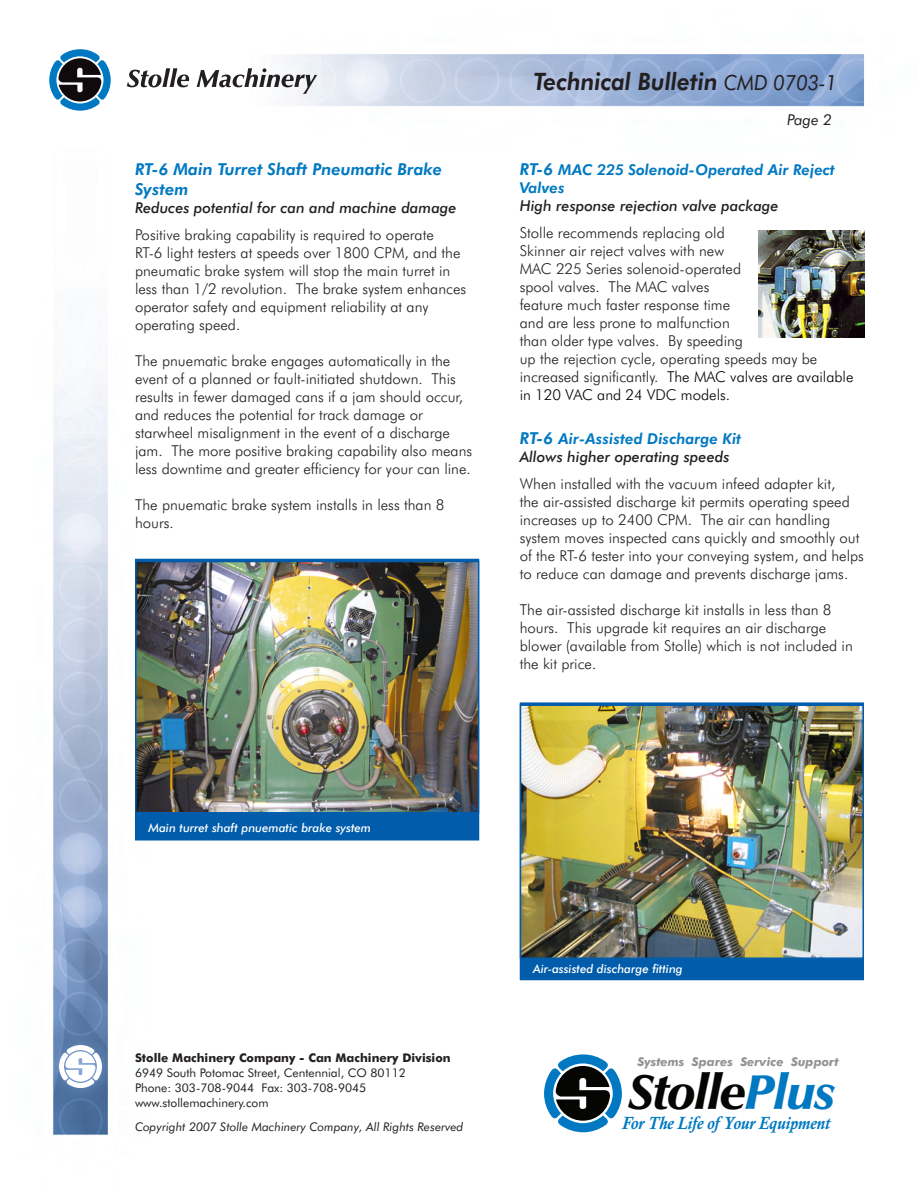
<style>
.page{position:relative;width:918px;height:1188px;background:#fff}
.page>*{position:absolute;margin:0;border:0;box-sizing:border-box;transform-origin:0 0}
.t1{font:italic 900 49.35px "Zapf Humanist 601 BT";letter-spacing:-.025em;color:#050504}
.t2{font:italic 800 24px "Futura BT";color:#231f20;scale:.94 1}
.t3{font:italic 700 18px "Calisto";letter-spacing:-.01em;color:#0079c2;scale:.92 1}
.t4{font:italic 800 16.5px/19.8px "Futura BT";color:#0079c2}
.t5{font:300 15px/18px "Futura BT";color:#231f20}
.t6{font:italic 500 15px "Futura BT";color:#231f20}
.t7{font:italic 800 15px/18px "Futura BT";color:#0079c2}
.t8{font:italic 15px "Futura BT";color:#231f20}
.t9{font:italic 700 12.15px "Futura BT";color:#919396}
.t10{font:12px/15px "Futura BT";color:#231f20}
.t11{font:italic 500 12px "Futura BT";color:#fff}
.t12{font:italic 12px "Futura BT";color:#231f20}
.t13{font:700 12px "Futura BT";color:#231f20}
.s1{font-weight:400;font-size:21px}
.s2{font-size:16.5px}
.s3{color:#040503}
.s4{color:#0079c2}
</style>
<div class="page">
<img style="left:52px;top:54px;width:813px;height:1081px">
<svg style="left:59px;top:1045px;width:43px;height:43px"></svg>
<svg style="left:127px;top:68px;width:62px;height:19px"></svg>
<svg style="left:197px;top:68px;width:120px;height:26px"></svg>
<svg style="left:49px;top:49px;width:62px;height:62px"></svg>
<div style="left:136px;top:559px;width:342px;height:281px;background:#015dab"></div>
<img style="left:138px;top:564px;width:338px;height:247px">
<div style="left:135px;top:561px;width:344px;height:253px;border:2px solid #015dab"></div>
<img style="left:759px;top:230px;width:106px;height:107px">
<div style="left:520px;top:703px;width:343px;height:277px;background:#015dab"></div>
<img style="left:523px;top:707px;width:338px;height:249px">
<div style="left:520px;top:704px;width:344px;height:255px;border:2px solid #015dab"></div>
<svg style="left:544px;top:1054px;width:78px;height:78px"></svg>
<p class="t4" style="left:135px;top:159px;width:309px">RT-6 Main Turret Shaft Pneumatic Brake<br>System</p>
<p class="t6" style="left:135px;top:198px;width:323px">Reduces potential for can and machine damage</p>
<p class="t5" style="left:135px;top:225px;width:333px">Positive braking capability is required to operate<br>RT-6 light testers at speeds over 1800 CPM, and the pneumatic brake system will stop the main turret in less than 1/2 revolution. The brake system enhances operator safety and equipment reliability at any operating speed.</p>
<p class="t5" style="left:135px;top:351px;width:339px">The pnuematic brake engages automatically in the event of a planned or fault-initiated shutdown. This results in fewer damaged cans if a jam should occur, and reduces the potential for track damage or starwheel misalignment in the event of a discharge jam. The more positive braking capability also means less downtime and greater efficiency for your can line.</p>
<p class="t5" style="left:135px;top:495px;width:311px">The pnuematic brake system installs in less than 8 hours.</p>
<p class="t2" style="left:534px;top:67px;width:324px">Technical Bulletin <span class="s1">CMD 0703-1</span></p>
<p class="t8" style="left:787px;top:111px;width:46px">Page 2</p>
<p class="t7" style="left:520px;top:161px;width:317px"><span class="s2">RT-6</span> MAC 225 Solenoid-Operated Air Reject<br>Valves</p>
<p class="t6" style="left:520px;top:197px;width:260px">High response rejection valve package</p>
<p class="t5" style="left:520px;top:224px;width:335px">Stolle recommends replacing old<br>Skinner air reject valves with new<br>MAC 225 Series solenoid-operated<br>spool valves. The MAC valves<br>feature much faster response time<br>and are less prone to malfunction<br>than older type valves. By speeding<br>up the rejection cycle, operating speeds may be increased significantly. <span class="s3">The MAC valves are available in 120 VAC and 24 VDC models.</span></p>
<p class="t7" style="left:520px;top:429px;width:223px"><span class="s2">RT-6</span> Air-Assisted Discharge Kit</p>
<p class="t6" style="left:520px;top:447px;width:211px">Allows higher operating speeds</p>
<p class="t5" style="left:520px;top:474px;width:346px">When installed with the vacuum infeed adapter kit,<br>the air-assisted discharge kit permits operating speed increases up to 2400 CPM. The air can handling system moves inspected cans quickly and smoothly out of the RT-6 tester into your conveying system, and helps to reduce can damage and prevents discharge jams.</p>
<p class="t5" style="left:520px;top:600px;width:335px">The air-assisted discharge kit installs in less than 8 hours. This upgrade kit requires an air discharge blower (available from Stolle) which is not included in the kit price.</p>
<p class="t11" style="left:148px;top:821px;width:224px">Main turret shaft pnuematic brake system</p>
<p class="t13" style="left:135px;top:1051px;width:317px">Stolle Machinery Company - Can Machinery Division</p>
<p class="t10" style="left:135px;top:1065px;width:272px">6949 South Potomac Street, Centennial, CO 80112<br>Phone: 303-708-9044 Fax: 303-708-9045 www.stollemachinery.com</p>
<p class="t12" style="left:135px;top:1120px;width:330px">Copyright 2007 Stolle Machinery Company, All Rights Reserved</p>
<p class="t11" style="left:533px;top:961px;width:151px">Air-assisted discharge fitting</p>
<p class="t9" style="left:637px;top:1055px;width:203px">Systems Spares Service Support</p>
<p class="t1" style="left:630px;top:1062px;width:208px">Stolle<span class="s4">Plus</span></p>
<p class="t3" style="left:622px;top:1113px;width:228px">For The Life of Your Equipment</p>
</div>
